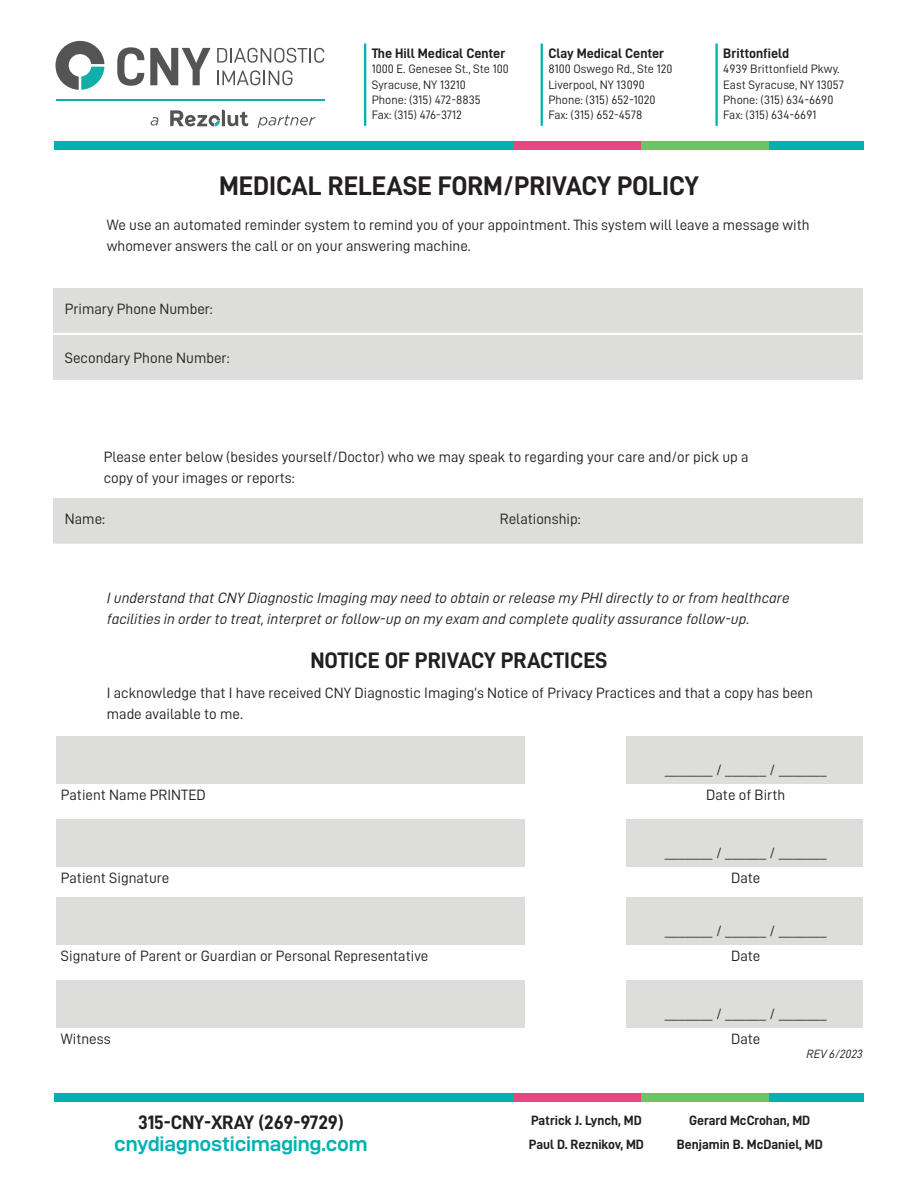
<style>
.page{position:relative;width:918px;height:1188px;background:#fff}
.page>*{position:absolute;margin:0;border:0;box-sizing:border-box;transform-origin:0 0}
.t1{font:27px "D DIN Bold";letter-spacing:-.005em;color:#231f20}
.t2{font:22.5px "D DIN Bold";letter-spacing:-.005em;color:#231f20}
.t3{font:21px "D DIN Exp Bold";letter-spacing:-.01em;color:#00b1b0}
.t4{font:19.5px "D DIN Bold";letter-spacing:-.01em;color:#231f20}
.t5{font:15px/21px "D DIN";color:#231f20}
.t6{font:15px/21px "D DIN Italic";color:#231f20}
.t7{font:13.8px "D DIN Bold";color:#231f20}
.t8{font:13.5px "D DIN Bold";color:#231f20}
.t9{font:12.3px "D DIN";color:#231f20}
.t10{font:12px "D DIN Italic";color:#231f20}
</style>
<div class="page">
<hr style="left:56px;top:99px;width:268px;height:1px;background:#12aea8">
<svg style="left:170px;top:110px;width:78px;height:16px"></svg>
<svg style="left:151px;top:117px;width:7px;height:9px"></svg>
<svg style="left:257px;top:115px;width:58px;height:13px"></svg>
<svg style="left:117px;top:47px;width:27px;height:39px"></svg>
<svg style="left:150px;top:48px;width:61px;height:37px"></svg>
<svg style="left:217px;top:48px;width:107px;height:15px"></svg>
<svg style="left:217px;top:70px;width:75px;height:15px"></svg>
<svg style="left:56px;top:41px;width:48px;height:49px"></svg>
<div style="left:54px;top:141px;width:810px;height:9px;background:#00b1b0"></div>
<div style="left:513px;top:141px;width:128px;height:9px;background:#e74683"></div>
<div style="left:641px;top:141px;width:128px;height:9px;background:#71c167"></div>
<hr style="left:364px;top:44px;width:2px;height:82px;background:#00b1b0">
<hr style="left:541px;top:44px;width:2px;height:82px;background:#00b1b0">
<hr style="left:715px;top:44px;width:3px;height:82px;background:#00b1b0">
<div style="left:54px;top:1093px;width:810px;height:9px;background:#00b1b0"></div>
<div style="left:513px;top:1093px;width:128px;height:9px;background:#e74683"></div>
<div style="left:641px;top:1093px;width:128px;height:9px;background:#71c167"></div>
<div style="left:53px;top:288px;width:810px;height:94px;background:#dddddb"></div>
<div style="left:53px;top:499px;width:810px;height:45px;background:#dddddb"></div>
<div style="left:56px;top:736px;width:469px;height:48px;background:#dddddb"></div>
<div style="left:56px;top:898px;width:469px;height:47px;background:#dddddb"></div>
<div style="left:56px;top:819px;width:469px;height:48px;background:#dddddb"></div>
<div style="left:56px;top:981px;width:469px;height:47px;background:#dddddb"></div>
<div style="left:626px;top:736px;width:237px;height:48px;background:#dddddb"></div>
<div style="left:626px;top:898px;width:237px;height:47px;background:#dddddb"></div>
<div style="left:626px;top:819px;width:237px;height:48px;background:#dddddb"></div>
<div style="left:626px;top:981px;width:237px;height:47px;background:#dddddb"></div>
<hr style="left:31px;top:333px;width:853px;height:2px;background:#fff">
<hr style="left:28px;top:380px;width:853px;height:2px;background:#fff">
<p class="t7" style="left:372px;top:46px;width:135px">The Hill Medical Center</p>
<p class="t9" style="left:372px;top:62px;width:139px">1000 E. Genesee St., Ste 100</p>
<p class="t9" style="left:372px;top:78px;width:96px">Syracuse, NY 13210</p>
<p class="t9" style="left:372px;top:93px;width:110px">Phone: (315) 472-8835</p>
<p class="t9" style="left:372px;top:108px;width:91px">Fax: (315) 476-3712</p>
<p class="t7" style="left:548px;top:46px;width:117px">Clay Medical Center</p>
<p class="t9" style="left:548px;top:62px;width:126px">8100 Oswego Rd., Ste 120</p>
<p class="t9" style="left:548px;top:78px;width:98px">Liverpool, NY 13090</p>
<p class="t9" style="left:548px;top:93px;width:109px">Phone: (315) 652-1020</p>
<p class="t9" style="left:548px;top:108px;width:95px">Fax: (315) 652-4578</p>
<p class="t1" style="left:219px;top:171px;width:481px">MEDICAL RELEASE FORM/PRIVACY POLICY</p>
<p class="t7" style="left:723px;top:46px;width:68px">Brittonfield</p>
<p class="t9" style="left:723px;top:62px;width:118px">4939 Brittonfield Pkwy.</p>
<p class="t9" style="left:723px;top:78px;width:122px">East Syracuse, NY 13057</p>
<p class="t9" style="left:723px;top:93px;width:112px">Phone: (315) 634-6690</p>
<p class="t9" style="left:723px;top:108px;width:95px">Fax: (315) 634-6691</p>
<p class="t5" style="left:107px;top:214px;width:704px">We use an automated reminder system to remind you of your appointment. This system will leave a message with whomever answers the call or on your answering machine.</p>
<p class="t5" style="left:65px;top:298px;width:149px">Primary Phone Number:</p>
<p class="t5" style="left:65px;top:347px;width:166px">Secondary Phone Number:</p>
<p class="t5" style="left:104px;top:446px;width:646px">Please enter below (besides yourself/Doctor) who we may speak to regarding your care and/or pick up a copy of your images or reports:</p>
<p class="t5" style="left:65px;top:508px;width:42px">Name:</p>
<p class="t5" style="left:500px;top:508px;width:82px">Relationship:</p>
<p class="t6" style="left:107px;top:587px;width:684px">I understand that CNY Diagnostic Imaging may need to obtain or release my PHI directly to or from healthcare facilities in order to treat, interpret or follow-up on my exam and complete quality assurance follow-up.</p>
<p class="t2" style="left:310px;top:647px;width:299px">NOTICE OF PRIVACY PRACTICES</p>
<p class="t5" style="left:107px;top:682px;width:708px">I acknowledge that I have received CNY Diagnostic Imaging’s Notice of Privacy Practices and that a copy has been made available to me.</p>
<p class="t5" style="left:665px;top:759px;width:163px">_______ / ______ / _______</p>
<p class="t5" style="left:61px;top:784px;width:146px">Patient Name PRINTED</p>
<p class="t5" style="left:706px;top:784px;width:81px">Date of Birth</p>
<p class="t5" style="left:665px;top:842px;width:163px">_______ / ______ / _______</p>
<p class="t5" style="left:61px;top:867px;width:110px">Patient Signature</p>
<p class="t5" style="left:731px;top:867px;width:31px">Date</p>
<p class="t5" style="left:665px;top:920px;width:163px">_______ / ______ / _______</p>
<p class="t5" style="left:61px;top:945px;width:369px">Signature of Parent or Guardian or Personal Representative</p>
<p class="t5" style="left:731px;top:945px;width:31px">Date</p>
<p class="t5" style="left:61px;top:1028px;width:51px">Witness</p>
<p class="t5" style="left:665px;top:1003px;width:163px">_______ / ______ / _______</p>
<p class="t10" style="left:807px;top:1047px;width:58px">REV 6/2023</p>
<p class="t5" style="left:731px;top:1028px;width:31px">Date</p>
<p class="t4" style="left:138px;top:1111px;width:207px">315-CNY-XRAY (269-9729)</p>
<p class="t3" style="left:114px;top:1132px;width:255px">cnydiagnosticimaging.com</p>
<p class="t8" style="left:531px;top:1113px;width:112px">Patrick J. Lynch, MD</p>
<p class="t8" style="left:529px;top:1137px;width:117px">Paul D. Reznikov, MD</p>
<p class="t8" style="left:689px;top:1113px;width:123px">Gerard McCrohan, MD</p>
<p class="t8" style="left:677px;top:1137px;width:148px">Benjamin B. McDaniel, MD</p>
</div>
